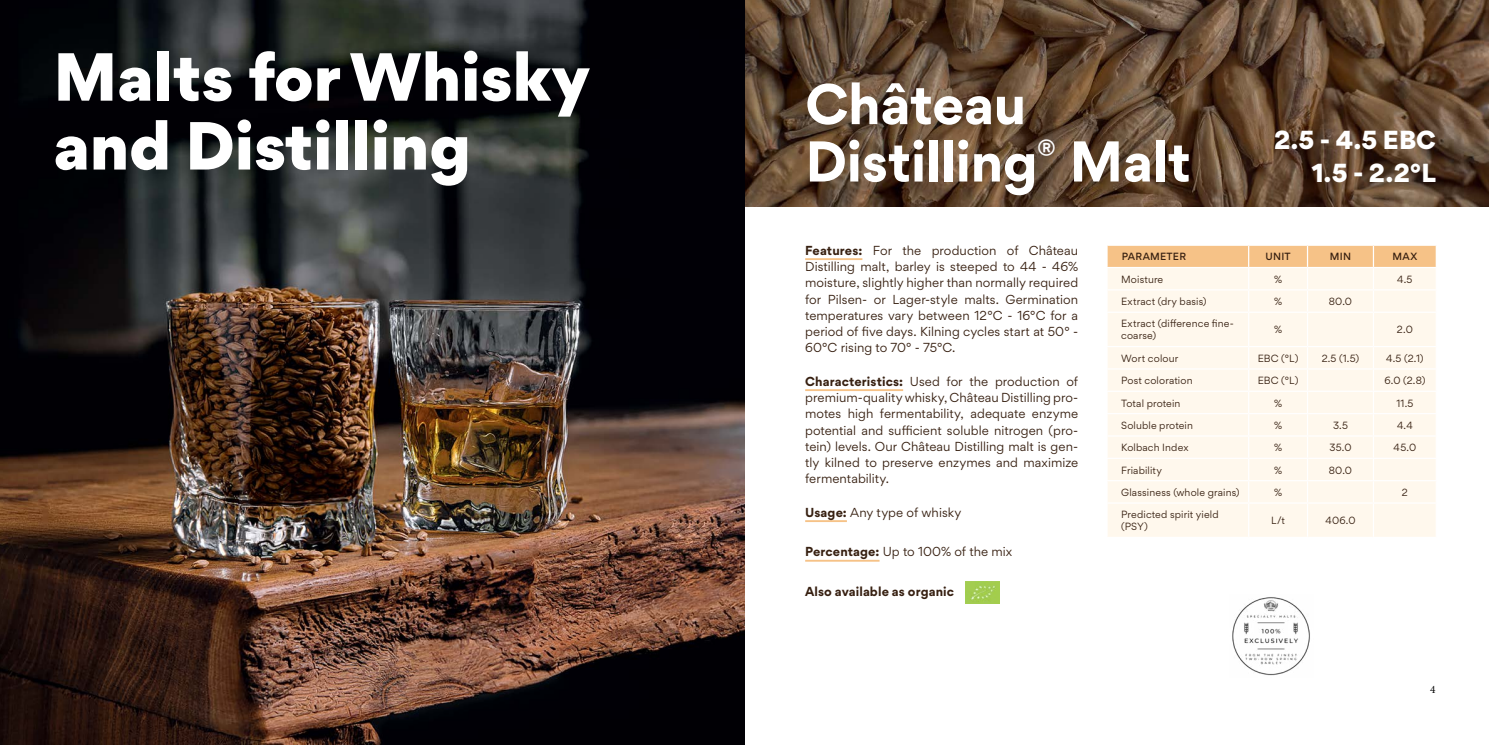
<style>
.page{position:relative;width:1489px;height:745px;background:#fff}
.page>*{position:absolute;margin:0;border:0;box-sizing:border-box;transform-origin:0 0}
.t1{font:900 65px/68.8px "Gordita";color:#fff}
.t2{font:700 55px/57.2px "Gordita";letter-spacing:-.01em;color:#fff}
.t3{font:900 25px/32.5px "Gordita";color:#fff;text-align:right}
.t4{font:12.5px/16.2px "Gordita";letter-spacing:.005em;color:#372011;text-align:justify}
.t5{font:700 12.5px "Gordita";letter-spacing:.01em;color:#372011}
.t6{font:11.25px "Minion Pro";color:#000}
.t7{font:10px/12px "Gordita";letter-spacing:.015em;color:#372011}
.t8{font:500 10px "Gordita";letter-spacing:.02em;color:#372011}
.s1{font-weight:700}
</style>
<div class="page">
<img style="left:744px;top:0;width:744px;height:207px">
<img style="left:0;top:0;width:744px;height:744px">
<hr style="left:805px;top:258px;width:57px;height:2px;background:#f6c287">
<hr style="left:805px;top:389px;width:98px;height:2px;background:#f6c287">
<hr style="left:805px;top:520px;width:41px;height:1px;background:#f6c287">
<hr style="left:805px;top:559px;width:74px;height:2px;background:#f6c287">
<div style="left:1108px;top:313px;width:327px;height:223px;background:#fff8ed"></div>
<hr style="left:1247px;top:312px;width:2px;height:34px;background:#fff">
<hr style="left:1247px;top:347px;width:2px;height:21px;background:#fff">
<hr style="left:1247px;top:369px;width:2px;height:21px;background:#fff">
<hr style="left:1247px;top:391px;width:2px;height:22px;background:#fff">
<hr style="left:1247px;top:414px;width:2px;height:21px;background:#fff">
<hr style="left:1247px;top:436px;width:2px;height:21px;background:#fff">
<hr style="left:1247px;top:458px;width:2px;height:21px;background:#fff">
<hr style="left:1247px;top:481px;width:2px;height:21px;background:#fff">
<svg style="left:1435px;top:347px;width:1px;height:155px"></svg>
<hr style="left:1247px;top:503px;width:2px;height:33px;background:#fff">
<hr style="left:1307px;top:368px;width:65px;height:1px;background:#fff">
<hr style="left:1307px;top:390px;width:65px;height:1px;background:#fff">
<hr style="left:1307px;top:413px;width:65px;height:1px;background:#fff">
<hr style="left:1307px;top:435px;width:65px;height:1px;background:#fff">
<hr style="left:1307px;top:457px;width:65px;height:1px;background:#fff">
<hr style="left:1307px;top:479px;width:65px;height:2px;background:#fff">
<hr style="left:1307px;top:502px;width:65px;height:1px;background:#fff">
<svg style="left:1107px;top:245px;width:329px;height:66px;background:#fce7ce"></svg>
<hr style="left:1306px;top:312px;width:1px;height:34px;background:#fff">
<hr style="left:1372px;top:312px;width:1px;height:34px;background:#fff">
<hr style="left:1106px;top:346px;width:142px;height:1px;background:#fff">
<hr style="left:1248px;top:346px;width:59px;height:1px;background:#fff">
<hr style="left:1307px;top:346px;width:66px;height:1px;background:#fff">
<hr style="left:1373px;top:346px;width:63px;height:1px;background:#fff">
<hr style="left:1106px;top:368px;width:142px;height:1px;background:#fff">
<hr style="left:1248px;top:368px;width:59px;height:1px;background:#fff">
<hr style="left:1372px;top:368px;width:64px;height:1px;background:#fff">
<hr style="left:1106px;top:390px;width:142px;height:1px;background:#fff">
<hr style="left:1248px;top:390px;width:59px;height:1px;background:#fff">
<hr style="left:1372px;top:390px;width:64px;height:1px;background:#fff">
<hr style="left:1106px;top:413px;width:142px;height:1px;background:#fff">
<hr style="left:1248px;top:413px;width:59px;height:1px;background:#fff">
<hr style="left:1372px;top:413px;width:64px;height:1px;background:#fff">
<hr style="left:1106px;top:435px;width:142px;height:1px;background:#fff">
<hr style="left:1248px;top:435px;width:59px;height:1px;background:#fff">
<hr style="left:1372px;top:435px;width:64px;height:1px;background:#fff">
<hr style="left:1106px;top:457px;width:142px;height:1px;background:#fff">
<hr style="left:1248px;top:457px;width:59px;height:1px;background:#fff">
<hr style="left:1372px;top:457px;width:64px;height:1px;background:#fff">
<hr style="left:1106px;top:479px;width:142px;height:2px;background:#fff">
<hr style="left:1248px;top:479px;width:59px;height:2px;background:#fff">
<svg style="left:1306px;top:347px;width:1px;height:155px"></svg>
<hr style="left:1372px;top:479px;width:64px;height:2px;background:#fff">
<svg style="left:1372px;top:347px;width:1px;height:155px"></svg>
<hr style="left:1106px;top:502px;width:142px;height:1px;background:#fff">
<hr style="left:1248px;top:502px;width:59px;height:1px;background:#fff">
<hr style="left:1306px;top:503px;width:1px;height:33px;background:#fff">
<hr style="left:1372px;top:502px;width:64px;height:1px;background:#fff">
<hr style="left:1372px;top:503px;width:1px;height:33px;background:#fff">
<img style="left:965px;top:581px;width:34px;height:21px">
<img style="left:1232px;top:597px;width:78px;height:79px">
<h1 class="t1" style="left:54px;top:41px;width:538px">Malts for Whisky and Distilling</h1>
<h2 class="t2" style="left:805px;top:75px;width:387px">Château<br>Distilling<sup>®</sup> Malt</h2>
<h3 class="t3" style="left:1273px;top:123px;width:163px">2.5 - 4.5 EBC<br>1.5 - 2.2°L</h3>
<p class="t4" style="left:805px;top:242px;width:274px"><span class="s1">Features:</span> For the production of Château Distilling malt, barley is steeped to 44 - 46% moisture, slightly higher than normally required for Pilsen- or Lager-style malts. Germination temperatures vary between 12°C - 16°C for a period of five days. Kilning cycles start at 50° - 60°C rising to 70° - 75°C.</p>
<p class="t4" style="left:805px;top:373px;width:274px"><span class="s1">Characteristics:</span> Used for the production of premium-quality whisky, Château Distilling pro&shy;motes high fermentability, adequate enzyme potential and sufficient soluble nitrogen (pro&shy;tein) levels. Our Château Distilling malt is gen&shy;tly kilned to preserve enzymes and maximize fermentability.</p>
<p class="t4" style="left:805px;top:503px;width:158px"><span class="s1">Usage:</span> Any type of whisky</p>
<p class="t4" style="left:805px;top:543px;width:209px"><span class="s1">Percentage:</span> Up to 100% of the mix</p>
<p class="t5" style="left:805px;top:581px;width:150px">Also available as organic</p>
<p class="t8" style="left:1121px;top:250px;width:66px">PARAMETER</p>
<p class="t8" style="left:1265px;top:250px;width:27px">UNIT</p>
<p class="t8" style="left:1329px;top:250px;width:23px">MIN</p>
<p class="t8" style="left:1392px;top:250px;width:26px">MAX</p>
<p class="t7" style="left:1121px;top:273px;width:44px">Moisture</p>
<p class="t7" style="left:1273px;top:273px;width:10px">%</p>
<p class="t7" style="left:1396px;top:273px;width:17px">4.5</p>
<p class="t7" style="left:1121px;top:295px;width:87px">Extract (dry basis)</p>
<p class="t7" style="left:1273px;top:295px;width:10px">%</p>
<p class="t7" style="left:1328px;top:295px;width:25px">80.0</p>
<p class="t7" style="left:1121px;top:317px;width:114px">Extract (difference fine&shy;coarse)</p>
<p class="t7" style="left:1273px;top:323px;width:10px">%</p>
<p class="t7" style="left:1396px;top:323px;width:17px">2.0</p>
<p class="t7" style="left:1121px;top:352px;width:59px">Wort colour</p>
<p class="t7" style="left:1257px;top:352px;width:42px">EBC (°L)</p>
<p class="t7" style="left:1321px;top:352px;width:39px">2.5 (1.5)</p>
<p class="t7" style="left:1385px;top:352px;width:39px">4.5 (2.1)</p>
<p class="t7" style="left:1121px;top:374px;width:73px">Post coloration</p>
<p class="t7" style="left:1257px;top:374px;width:42px">EBC (°L)</p>
<p class="t7" style="left:1384px;top:374px;width:42px">6.0 (2.8)</p>
<p class="t7" style="left:1121px;top:396px;width:61px">Total protein</p>
<p class="t7" style="left:1273px;top:396px;width:10px">%</p>
<p class="t7" style="left:1396px;top:396px;width:19px">11.5</p>
<p class="t7" style="left:1121px;top:419px;width:73px">Soluble protein</p>
<p class="t7" style="left:1273px;top:419px;width:10px">%</p>
<p class="t7" style="left:1332px;top:419px;width:16px">3.5</p>
<p class="t7" style="left:1396px;top:419px;width:17px">4.4</p>
<p class="t7" style="left:1121px;top:441px;width:69px">Kolbach Index</p>
<p class="t7" style="left:1273px;top:441px;width:10px">%</p>
<p class="t7" style="left:1329px;top:441px;width:24px">35.0</p>
<p class="t7" style="left:1393px;top:441px;width:24px">45.0</p>
<p class="t7" style="left:1121px;top:463px;width:42px">Friability</p>
<p class="t7" style="left:1273px;top:463px;width:10px">%</p>
<p class="t7" style="left:1328px;top:463px;width:25px">80.0</p>
<p class="t7" style="left:1121px;top:486px;width:120px">Glassiness (whole grains)</p>
<p class="t7" style="left:1273px;top:486px;width:10px">%</p>
<p class="t7" style="left:1401px;top:486px;width:7px">2</p>
<p class="t7" style="left:1121px;top:508px;width:99px">Predicted spirit yield (PSY)</p>
<p class="t7" style="left:1271px;top:514px;width:15px">L/t</p>
<p class="t7" style="left:1325px;top:514px;width:32px">406.0</p>
<p class="t6" style="left:1429px;top:681px;width:7px">4</p>
</div>
